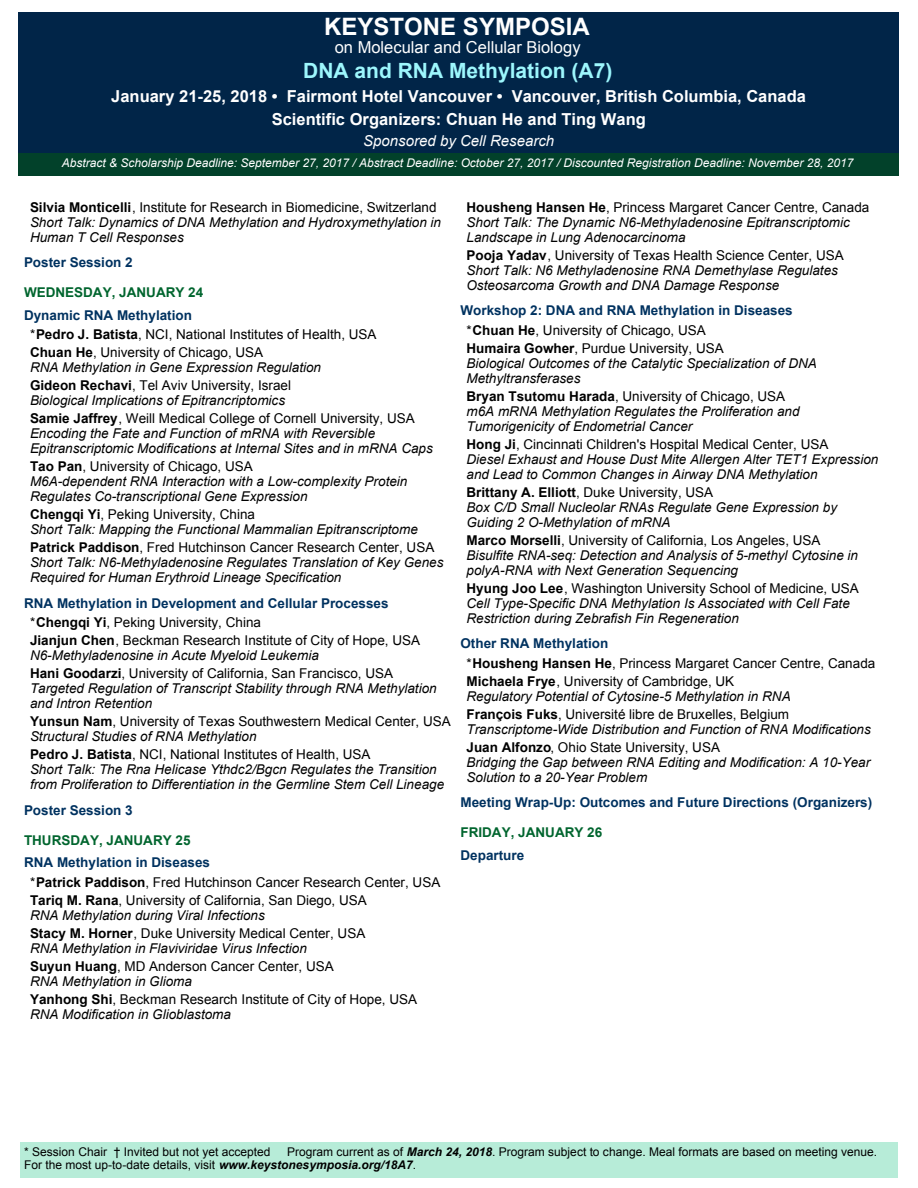
<style>
.page{position:relative;width:918px;height:1188px;background:#fff}
.page>*{position:absolute;margin:0;border:0;box-sizing:border-box;transform-origin:0 0}
.t1{font:700 24px "Arial";color:#fff}
.t2{font:700 21px "Arial";color:#9df7fd}
.t3{font:700 16.5px/22.5px "Arial";color:#fff;text-align:center}
.t4{font:16.5px "Arial";color:#fff}
.t5{font:italic 15px "Arial";color:#fff}
.t6{font:italic 13.5px/15px "Arial";color:#000}
.t7{font:13.5px/15px "Arial";color:#000}
.t8{font:700 13.5px/19.5px "Arial";color:#003260}
.t9{font:700 13.5px "Arial";color:#00652e}
.t10{font:12px/13.5px "Arial";color:#000}
.t11{font:italic 12px "Arial";color:#fff}
.s1{font-weight:700;font-style:normal}
.s2{font-style:normal}
.s3{font-weight:700;color:#003260}
.s4{font-weight:700}
.s5{font-weight:400;color:#000}
.s6{color:#000}
.s7{font-style:italic}
.s8{font-weight:700;font-style:italic}
</style>
<div class="page">
<div style="left:20px;top:1142px;width:877px;height:36px;background:#b7ecd8"></div>
<div style="left:18px;top:12px;width:881px;height:141px;background:#012548"></div>
<div style="left:18px;top:153px;width:881px;height:23px;background:#02412a"></div>
<h1 class="t1" style="left:324px;top:17px;width:267px">KEYSTONE SYMPOSIA</h1>
<p class="t4" style="left:335px;top:40px;width:247px">on Molecular and Cellular Biology</p>
<h2 class="t2" style="left:303px;top:63px;width:311px">DNA and RNA Methylation (A7)</h2>
<p class="t3" style="left:111px;top:86px;width:696px">January 21-25, 2018 • Fairmont Hotel Vancouver • Vancouver, British Columbia, Canada<br>Scientific Organizers: Chuan He and Ting Wang</p>
<p class="t5" style="left:363px;top:135px;width:192px">Sponsored by Cell Research</p>
<p class="t11" style="left:62px;top:158px;width:793px">Abstract &amp; Scholarship Deadline: September 27, 2017 / Abstract Deadline: October 27, 2017 / Discounted Registration Deadline: November 28, 2017</p>
<p class="t6" style="left:30px;top:200px;width:413px"><span class="s1">Silvia Monticelli</span><span class="s2">, Institute for Research in Biomedicine, Switzerland<br></span>Short Talk: Dynamics of DNA Methylation and Hydroxymethylation in<br>Human T Cell Responses</p>
<p class="t8" style="left:24px;top:254px;width:110px">Poster Session 2</p>
<p class="t9" style="left:24px;top:287px;width:181px">WEDNESDAY, JANUARY 24</p>
<p class="t7" style="left:30px;top:306px;width:348px;line-height:19.5px;text-indent:-6px"><span class="s3">Dynamic RNA Methylation<br></span>*<span class="s4">Pedro J. Batista</span>, NCI, National Institutes of Health, USA</p>
<p class="t6" style="left:30px;top:346px;width:293px"><span class="s1">Chuan He</span><span class="s2">, University of Chicago, USA<br></span>RNA Methylation in Gene Expression Regulation</p>
<p class="t6" style="left:30px;top:379px;width:263px"><span class="s1">Gideon Rechavi</span><span class="s2">, Tel Aviv University, Israel<br></span>Biological Implications of Epitrancriptomics</p>
<p class="t6" style="left:30px;top:412px;width:404px"><span class="s1">Samie Jaffrey</span><span class="s2">, Weill Medical College of Cornell University, USA<br></span>Encoding the Fate and Function of mRNA with Reversible<br>Epitranscriptomic Modifications at Internal Sites and in mRNA Caps</p>
<p class="t6" style="left:30px;top:460px;width:379px"><span class="s1">Tao Pan</span><span class="s2">, University of Chicago, USA<br></span>M6A-dependent RNA Interaction with a Low-complexity Protein<br>Regulates Co-transcriptional Gene Expression</p>
<p class="t6" style="left:30px;top:508px;width:389px"><span class="s1">Chengqi Yi</span><span class="s2">, Peking University, China<br></span>Short Talk: Mapping the Functional Mammalian Epitranscriptome</p>
<p class="t6" style="left:30px;top:541px;width:415px"><span class="s1">Patrick Paddison</span><span class="s2">, Fred Hutchinson Cancer Research Center, USA<br></span>Short Talk: N6-Methyladenosine Regulates Translation of Key Genes<br>Required for Human Erythroid Lineage Specification</p>
<p class="t8" style="left:30px;top:594px;width:360px;text-indent:-6px">RNA Methylation in Development and Cellular Processes <span class="s5">*</span><span class="s6">Chengqi Yi</span><span class="s5">, Peking University, China</span></p>
<p class="t7" style="left:30px;top:634px;width:392px"><span class="s4">Jianjun Chen</span>, Beckman Research Institute of City of Hope, USA<br><span class="s7">N6-Methyladenosine in Acute Myeloid Leukemia</span></p>
<p class="t6" style="left:30px;top:667px;width:408px"><span class="s1">Hani Goodarzi</span><span class="s2">, University of California, San Francisco, USA<br></span>Targeted Regulation of Transcript Stability through RNA Methylation and Intron Retention</p>
<p class="t7" style="left:30px;top:715px;width:422px"><span class="s4">Yunsun Nam</span>, University of Texas Southwestern Medical Center, USA<br><span class="s7">Structural Studies of RNA Methylation</span></p>
<p class="t6" style="left:30px;top:748px;width:416px"><span class="s1">Pedro J. Batista</span><span class="s2">, NCI, National Institutes of Health, USA<br></span>Short Talk: The Rna Helicase Ythdc2/Bgcn Regulates the Transition from Proliferation to Differentiation in the Germline Stem Cell Lineage</p>
<p class="t8" style="left:24px;top:801px;width:110px">Poster Session 3</p>
<p class="t9" style="left:24px;top:835px;width:168px">THURSDAY, JANUARY 25</p>
<p class="t7" style="left:30px;top:854px;width:412px;line-height:19.5px;text-indent:-6px"><span class="s3">RNA Methylation in Diseases<br></span>*<span class="s4">Patrick Paddison</span>, Fred Hutchinson Cancer Research Center, USA</p>
<p class="t7" style="left:30px;top:894px;width:338px"><span class="s4">Tariq M. Rana</span>, University of California, San Diego, USA<br><span class="s7">RNA Methylation during Viral Infections</span></p>
<p class="t6" style="left:30px;top:926px;width:337px"><span class="s1">Stacy M. Horner</span><span class="s2">, Duke University Medical Center, USA<br></span>RNA Methylation in Flaviviridae Virus Infection</p>
<p class="t7" style="left:30px;top:960px;width:305px"><span class="s4">Suyun Huang</span>, MD Anderson Cancer Center, USA<br><span class="s7">RNA Methylation in Glioma</span></p>
<p class="t7" style="left:30px;top:993px;width:389px"><span class="s4">Yanhong Shi</span>, Beckman Research Institute of City of Hope, USA<br><span class="s7">RNA Modification in Glioblastoma</span></p>
<p class="t6" style="left:466px;top:200px;width:404px"><span class="s1">Housheng Hansen He</span><span class="s2">, Princess Margaret Cancer Centre, Canada<br></span>Short Talk: The Dynamic N6-Methyladenosine Epitranscriptomic<br>Landscape in Lung Adenocarcinoma</p>
<p class="t6" style="left:466px;top:248px;width:379px"><span class="s1">Pooja Yadav</span><span class="s2">, University of Texas Health Science Center, USA<br></span>Short Talk: N6 Methyladenosine RNA Demethylase Regulates<br>Osteosarcoma Growth and DNA Damage Response</p>
<p class="t8" style="left:466px;top:302px;width:328px;text-indent:-6px">Workshop 2: DNA and RNA Methylation in Diseases <span class="s5">*</span><span class="s6">Chuan He</span><span class="s5">, University of Chicago, USA</span></p>
<p class="t6" style="left:466px;top:341px;width:352px"><span class="s1">Humaira Gowher</span><span class="s2">, Purdue University, USA<br></span>Biological Outcomes of the Catalytic Specialization of DNA<br>Methyltransferases</p>
<p class="t6" style="left:466px;top:389px;width:335px"><span class="s1">Bryan Tsutomu Harada</span><span class="s2">, University of Chicago, USA </span>m6A mRNA Methylation Regulates the Proliferation and<br>Tumorigenicity of Endometrial Cancer</p>
<p class="t6" style="left:466px;top:437px;width:413px"><span class="s1">Hong Ji</span><span class="s2">, Cincinnati Children's Hospital Medical Center, USA<br></span>Diesel Exhaust and House Dust Mite Allergen Alter TET1 Expression and Lead to Common Changes in Airway DNA Methylation</p>
<p class="t6" style="left:466px;top:485px;width:372px"><span class="s1">Brittany A. Elliott</span><span class="s2">, Duke University, USA<br></span>Box C/D Small Nucleolar RNAs Regulate Gene Expression by<br>Guiding 2 O-Methylation of mRNA</p>
<p class="t6" style="left:466px;top:533px;width:393px"><span class="s1">Marco Morselli</span><span class="s2">, University of California, Los Angeles, USA<br></span>Bisulfite RNA-seq: Detection and Analysis of 5-methyl Cytosine in polyA-RNA with Next Generation Sequencing</p>
<p class="t6" style="left:466px;top:581px;width:394px"><span class="s1">Hyung Joo Lee</span><span class="s2">, Washington University School of Medicine, USA<br></span>Cell Type-Specific DNA Methylation Is Associated with Cell Fate<br>Restriction during Zebrafish Fin Regeneration</p>
<p class="t7" style="left:466px;top:635px;width:410px;line-height:19.5px;text-indent:-6px"><span class="s3">Other RNA Methylation<br></span>*<span class="s4">Housheng Hansen He</span>, Princess Margaret Cancer Centre, Canada</p>
<p class="t6" style="left:466px;top:674px;width:326px"><span class="s1">Michaela Frye</span><span class="s2">, University of Cambridge, UK<br></span>Regulatory Potential of Cytosine-5 Methylation in RNA</p>
<p class="t6" style="left:466px;top:707px;width:406px"><span class="s1">François Fuks</span><span class="s2">, Université libre de Bruxelles, Belgium<br></span>Transcriptome-Wide Distribution and Function of RNA Modifications</p>
<p class="t6" style="left:466px;top:740px;width:405px"><span class="s1">Juan Alfonzo</span><span class="s2">, Ohio State University, USA<br></span>Bridging the Gap between RNA Editing and Modification: A 10-Year<br>Solution to a 20-Year Problem</p>
<p class="t8" style="left:460px;top:794px;width:413px">Meeting Wrap-Up: Outcomes and Future Directions (Organizers)</p>
<p class="t9" style="left:460px;top:827px;width:143px">FRIDAY, JANUARY 26</p>
<p class="t8" style="left:460px;top:846px;width:65px">Departure</p>
<p class="t10" style="left:24px;top:1146px;width:248px">* Session Chair † Invited but not yet accepted</p>
<p class="t10" style="left:24px;top:1146px;width:854px;text-indent:263px">Program current as of <span class="s8">March 24, 2018</span>. Program subject to change. Meal formats are based on meeting venue.<br>For the most up-to-date details, visit <span class="s8">www.keystonesymposia.org/18A7</span>.</p>
</div>
